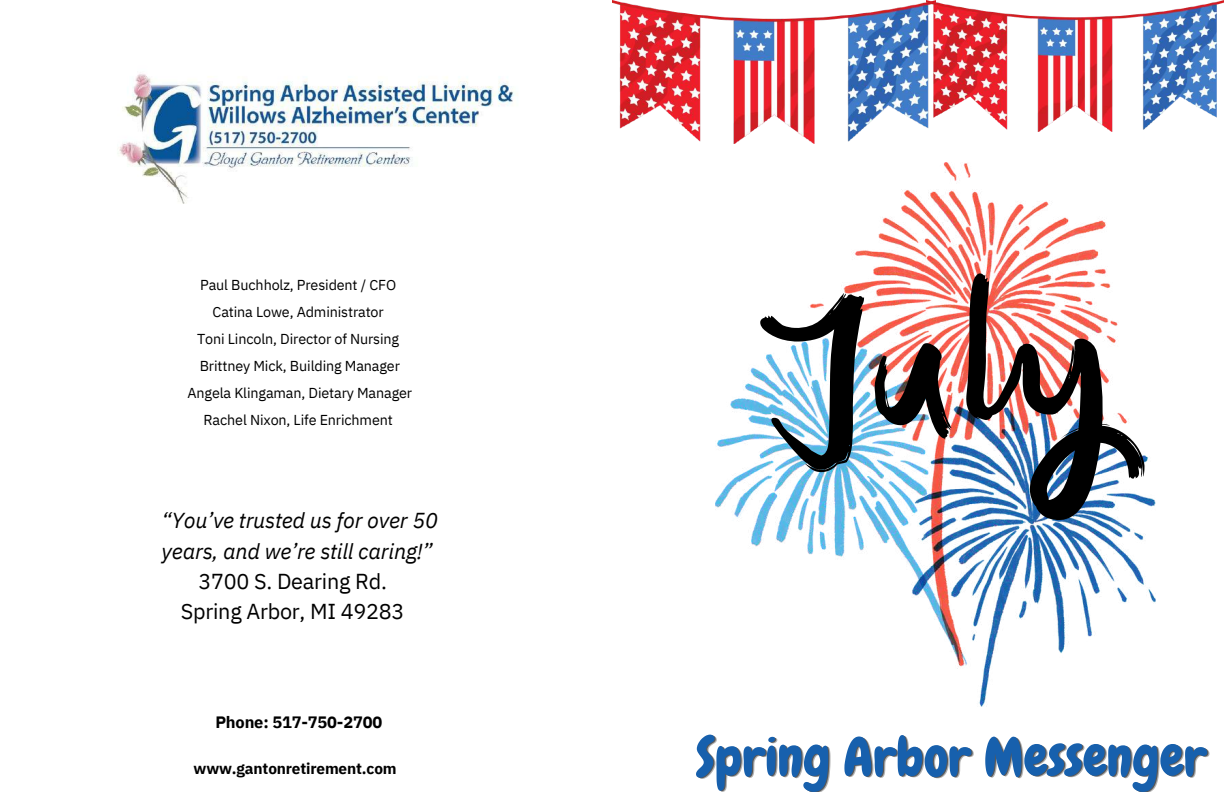
<style>
.page{position:relative;width:1224px;height:792px;background:#fff}
.page>*{position:absolute;margin:0;border:0;box-sizing:border-box;transform-origin:0 0}
.t1{font:53.9px "Chewy";color:#1760ad}
.t2{font:italic 21.6px/30.4px "IBM Plex Sans";letter-spacing:-.01em;color:#000}
.t3{font:21.6px/30.4px "IBM Plex Sans";letter-spacing:-.01em;color:#000;text-align:center}
.t4{font:700 16.4px "IBM Plex Sans";letter-spacing:-.01em;color:#000}
.t5{font:700 15.4px "IBM Plex Sans";letter-spacing:-.01em;color:#000}
.t6{font:14.4px/27px "IBM Plex Sans";letter-spacing:-.01em;color:#000;text-align:center}
</style>
<div class="page">
<img style="left:118px;top:74px;width:397px;height:130px">
<img style="left:715px;top:162px;width:441px;height:545px">
<img style="left:612px;top:0;width:314px;height:143px">
<img style="left:926px;top:0;width:298px;height:132px">
<img style="left:760px;top:270px;width:385px;height:260px">
<p class="t6" style="left:187px;top:271px;width:226px">Paul Buchholz, President / CFO<br>Catina Lowe, Administrator<br>Toni Lincoln, Director of Nursing<br>Brittney Mick, Building Manager<br>Angela Klingaman, Dietary Manager<br>Rachel Nixon, Life Enrichment</p>
<h2 class="t2" style="left:162px;top:505px;width:278px">“You’ve trusted us for over 50 years, and we’re still caring!”</h2>
<h2 class="t3" style="left:181px;top:566px;width:225px">3700 S. Dearing Rd.<br>Spring Arbor, MI 49283</h2>
<p class="t4" style="left:215px;top:712px;width:168px">Phone: 517-750-2700</p>
<p class="t5" style="left:194px;top:758px;width:205px">www.gantonretirement.com</p>
<h1 class="t1" style="left:696px;top:723px;width:512px">Spring Arbor Messenger</h1>
</div>
